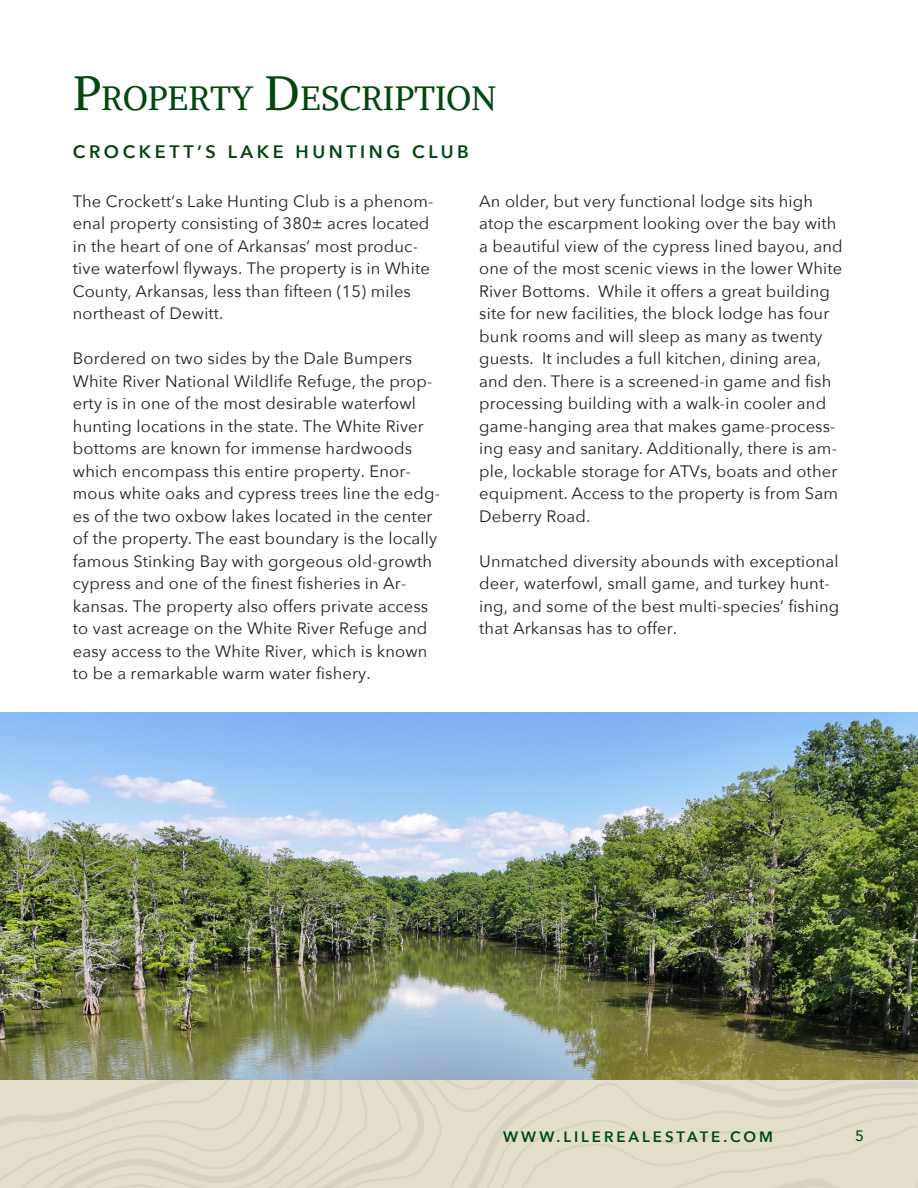
<style>
.page{position:relative;width:918px;height:1188px;background:#fff}
.page>*{position:absolute;margin:0;border:0;box-sizing:border-box;transform-origin:0 0}
.t1{font:33.6px "Alike";color:#004710}
.t2{font:600 18px "Avenir Next";letter-spacing:.2em;color:#004710}
.t3{font:16.5px/22.5px "Avenir Next";letter-spacing:.01em;color:#231f20}
.t4{font:600 15px "Avenir Next";letter-spacing:.2em;color:#004710}
.t5{font:500 15px "Avenir Next";color:#004710}
.s1{font-size:48px}
</style>
<div class="page">
<img style="left:0;top:713px;width:918px;height:475px">
<p class="t1" style="left:73px;top:77px;width:425px"><span class="s1">P</span>ROPERTY <span class="s1">D</span>ESCRIPTION</p>
<p class="t2" style="left:73px;top:136px;width:397px">CROCKETT’S LAKE HUNTING CLUB</p>
<p class="t3" style="left:73px;top:189px;width:362px">The Crockett’s Lake Hunting Club is a phenom&shy;enal property consisting of 380± acres located in the heart of one of Arkansas’ most produc&shy;tive waterfowl flyways. The property is in White County, Arkansas, less than fifteen (15) miles northeast of Dewitt.</p>
<p class="t3" style="left:73px;top:346px;width:369px">Bordered on two sides by the Dale Bumpers White River National Wildlife Refuge, the prop&shy;erty is in one of the most desirable waterfowl hunting locations in the state. The White River bottoms are known for immense hardwoods which encompass this entire property. Enor&shy;mous white oaks and cypress trees line the edg&shy;es of the two oxbow lakes located in the center of the property. The east boundary is the locally famous Stinking Bay with gorgeous old-growth cypress and one of the finest fisheries in Ar&shy;kansas. The property also offers private access to vast acreage on the White River Refuge and easy access to the White River, which is known to be a remarkable warm water fishery.</p>
<p class="t3" style="left:479px;top:189px;width:365px">An older, but very functional lodge sits high atop the escarpment looking over the bay with a beautiful view of the cypress lined bayou, and one of the most scenic views in the lower White River Bottoms. While it offers a great building site for new facilities, the block lodge has four bunk rooms and will sleep as many as twenty guests. It includes a full kitchen, dining area, and den. There is a screened-in game and fish processing building with a walk-in cooler and game-hanging area that makes game-process&shy;ing easy and sanitary. Additionally, there is am&shy;ple, lockable storage for ATVs, boats and other equipment. Access to the property is from Sam Deberry Road.</p>
<p class="t3" style="left:479px;top:549px;width:362px">Unmatched diversity abounds with exceptional deer, waterfowl, small game, and turkey hunt&shy;ing, and some of the best multi-species’ fishing that Arkansas has to offer.</p>
<p class="t4" style="left:503px;top:1123px;width:271px">WWW.LILEREALESTATE.COM</p>
<p class="t5" style="left:855px;top:1123px;width:10px">5</p>
</div>
